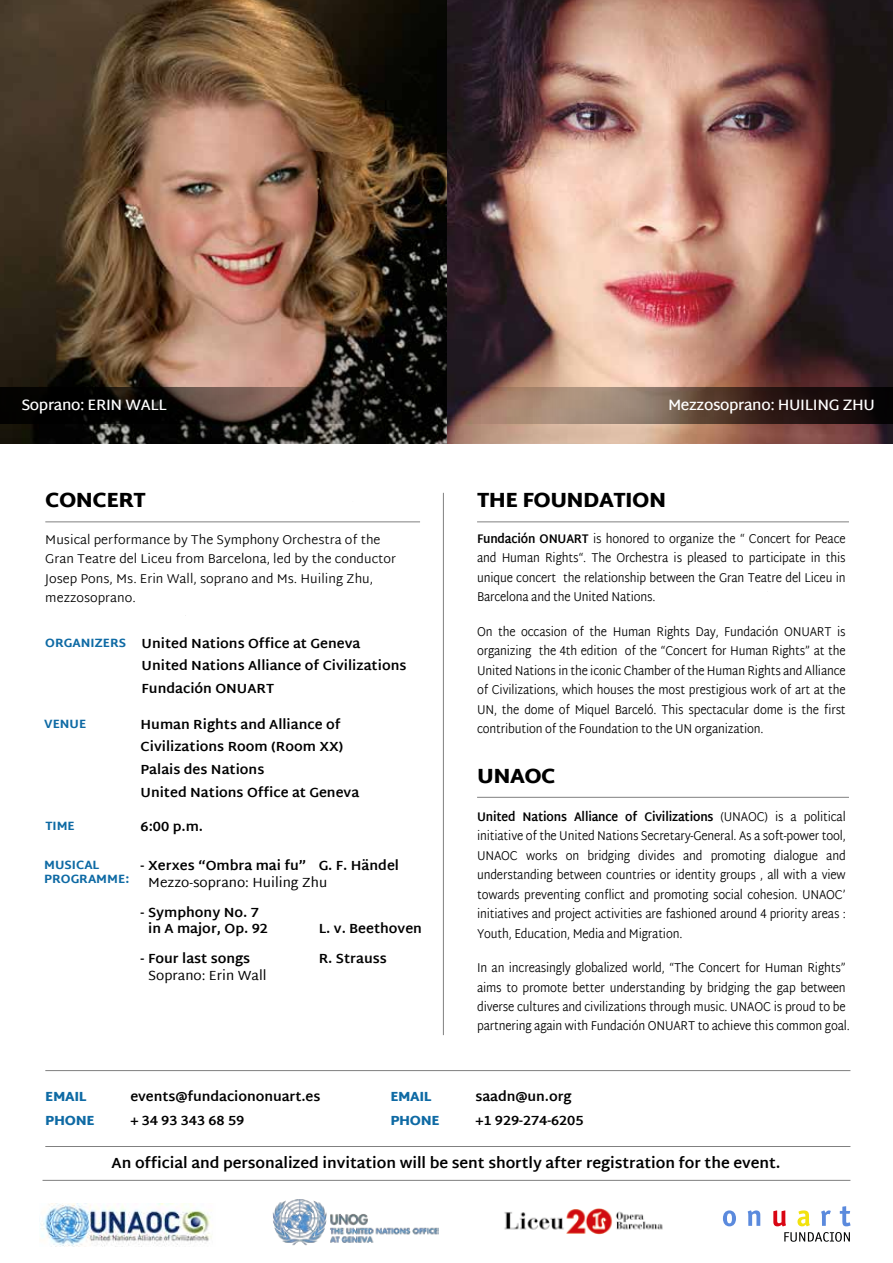
<style>
.page{position:relative;width:893px;height:1263px;background:#fff}
.page>*{position:absolute;margin:0;border:0;box-sizing:border-box;transform-origin:0 0}
.t1{font:900 21px "Martel Sans";letter-spacing:-.025em;color:#000}
.t2{font:700 15px "Martel Sans";letter-spacing:-.005em;color:#000}
.t3{font:600 15px "Martel Sans";letter-spacing:-.025em;color:#fff}
.t4{font:700 13.5px/22.5px "Martel Sans";color:#000}
.t5{font:13.5px "Martel Sans";color:#000}
.t6{font:900 13.5px/24px "Martel Sans";letter-spacing:-.025em;color:#0e6aa4}
.t7{font:300 12.75px/19.5px "Martel Sans";letter-spacing:-.015em;color:#000;text-align:justify;scale:.9 1}
.t8{font:300 12.75px/19.5px "Martel Sans";letter-spacing:-.015em;color:#000}
.t9{font:800 12px/13.5px "Martel Sans";color:#0e6aa4}
.s1{font-weight:700}
</style>
<div class="page">
<img style="left:0;top:0;width:448px;height:444px">
<img style="left:448px;top:0;width:445px;height:444px">
<svg style="left:0;top:387px;width:446px;height:37px;background:#211c19"></svg>
<svg style="left:449px;top:387px;width:444px;height:37px;background:#644e43"></svg>
<hr style="left:45px;top:521px;width:375px;height:1px;background:#808080">
<hr style="left:477px;top:521px;width:372px;height:1px;background:#808080">
<hr style="left:477px;top:797px;width:372px;height:1px;background:#808080">
<hr style="left:45px;top:1070px;width:805px;height:1px;background:#808080">
<hr style="left:45px;top:1146px;width:805px;height:1px;background:#808080">
<hr style="left:443px;top:493px;width:1px;height:542px;background:#808080">
<hr style="left:43px;top:1180px;width:807px;height:1px;background:#808080">
<svg style="left:149px;top:209px;width:3px;height:5px"></svg>
<img style="left:40px;top:1203px;width:172px;height:43px">
<svg style="left:723px;top:1210px;width:13px;height:16px"></svg>
<svg style="left:748px;top:1210px;width:12px;height:16px"></svg>
<svg style="left:773px;top:1210px;width:13px;height:16px"></svg>
<svg style="left:797px;top:1210px;width:13px;height:16px"></svg>
<svg style="left:821px;top:1210px;width:10px;height:16px"></svg>
<svg style="left:840px;top:1206px;width:10px;height:20px"></svg>
<svg style="left:784px;top:1232px;width:66px;height:10px"></svg>
<img style="left:272px;top:1199px;width:167px;height:47px">
<img style="left:504px;top:1208px;width:159px;height:27px">
<p class="t3" style="left:21px;top:396px;width:147px">Soprano: ERIN WALL</p>
<p class="t3" style="left:668px;top:396px;width:209px">Mezzosoprano: HUILING ZHU</p>
<h1 class="t1" style="left:45px;top:488px;width:102px">CONCERT</h1>
<p class="t8" style="left:45px;top:530px;width:352px">Musical performance by The Symphony Orchestra of the Gran Teatre del Liceu from Barcelona, led by the conductor Josep Pons, Ms. Erin Wall, soprano and Ms. Huiling Zhu, mezzosoprano.</p>
<p class="t9" style="left:45px;top:636px;width:82px">ORGANIZERS</p>
<p class="t9" style="left:44px;top:717px;width:44px">VENUE</p>
<p class="t4" style="left:142px;top:632px;width:266px">United Nations Office at Geneva<br>United Nations Alliance of Civilizations<br>Fundación ONUART</p>
<p class="t4" style="left:141px;top:713px;width:220px">Human Rights and Alliance of<br>Civilizations Room (Room XX)<br>Palais des Nations<br>United Nations Office at Geneva</p>
<p class="t9" style="left:45px;top:819px;width:31px">TIME</p>
<p class="t4" style="left:141px;top:815px;width:64px">6:00 p.m.</p>
<p class="t4" style="left:141px;top:854px;width:260px">- Xerxes “Ombra mai fu” G. F. Händel</p>
<p class="t5" style="left:148px;top:874px;width:181px">Mezzo-soprano: Huiling Zhu</p>
<p class="t4" style="left:148px;top:904px;width:121px;line-height:16.5px;text-indent:-8px">- Symphony No. 7 in A major, Op. 92</p>
<p class="t9" style="left:44px;top:858px;width:87px">MUSICAL<br>PROGRAMME:</p>
<p class="t4" style="left:319px;top:917px;width:105px">L. v. Beethoven</p>
<p class="t4" style="left:141px;top:947px;width:111px">- Four last songs</p>
<p class="t4" style="left:319px;top:947px;width:70px">R. Strauss</p>
<p class="t5" style="left:148px;top:967px;width:120px">Soprano: Erin Wall</p>
<h1 class="t1" style="left:477px;top:488px;width:191px">THE FOUNDATION</h1>
<p class="t7" style="left:477px;top:529px;width:411px"><span class="s1">Fundación ONUART</span> is honored to organize the “ Concert for Peace and Human Rights“. The Orchestra is pleased to participate in this unique concert the relationship between the Gran Teatre del Liceu in Barcelona and the United Nations.</p>
<p class="t7" style="left:477px;top:622px;width:411px">On the occasion of the Human Rights Day, Fundación ONUART is organizing the 4th edition of the “Concert for Human Rights” at the United Nations in the iconic Chamber of the Human Rights and Alliance of Civilizations, which houses the most prestigious work of art at the UN, the dome of Miquel Barceló. This spectacular dome is the first contribution of the Foundation to the UN organization.</p>
<h1 class="t1" style="left:477px;top:763px;width:80px">UNAOC</h1>
<p class="t7" style="left:477px;top:807px;width:411px"><span class="s1">United Nations Alliance of Civilizations</span> (UNAOC) is a political initiative of the United Nations Secretary-General. As a soft-power tool, UNAOC works on bridging divides and promoting dialogue and understanding between countries or identity groups , all with a view towards preventing conflict and promoting social cohesion. UNAOC’ initiatives and project activities are fashioned around 4 priority areas :<br>Youth, Education, Media and Migration.</p>
<p class="t7" style="left:477px;top:959px;width:416px;text-align:left">In an increasingly globalized world, “The Concert for Human Rights” aims to promote better understanding by bridging the gap between diverse cultures and civilizations through music. UNAOC is proud to be partnering again with Fundación ONUART to achieve this common goal.</p>
<p class="t6" style="left:45px;top:1084px;width:51px">EMAIL<br>PHONE</p>
<p class="t4" style="left:130px;top:1084px;width:192px;line-height:24px">events@fundaciononuart.es + 34 93 343 68 59</p>
<p class="t6" style="left:390px;top:1084px;width:51px">EMAIL<br>PHONE</p>
<p class="t4" style="left:475px;top:1084px;width:110px;line-height:24px">saadn@un.org +1 929-274-6205</p>
<p class="t2" style="left:112px;top:1154px;width:670px">An official and personalized invitation will be sent shortly after registration for the event.</p>
</div>
